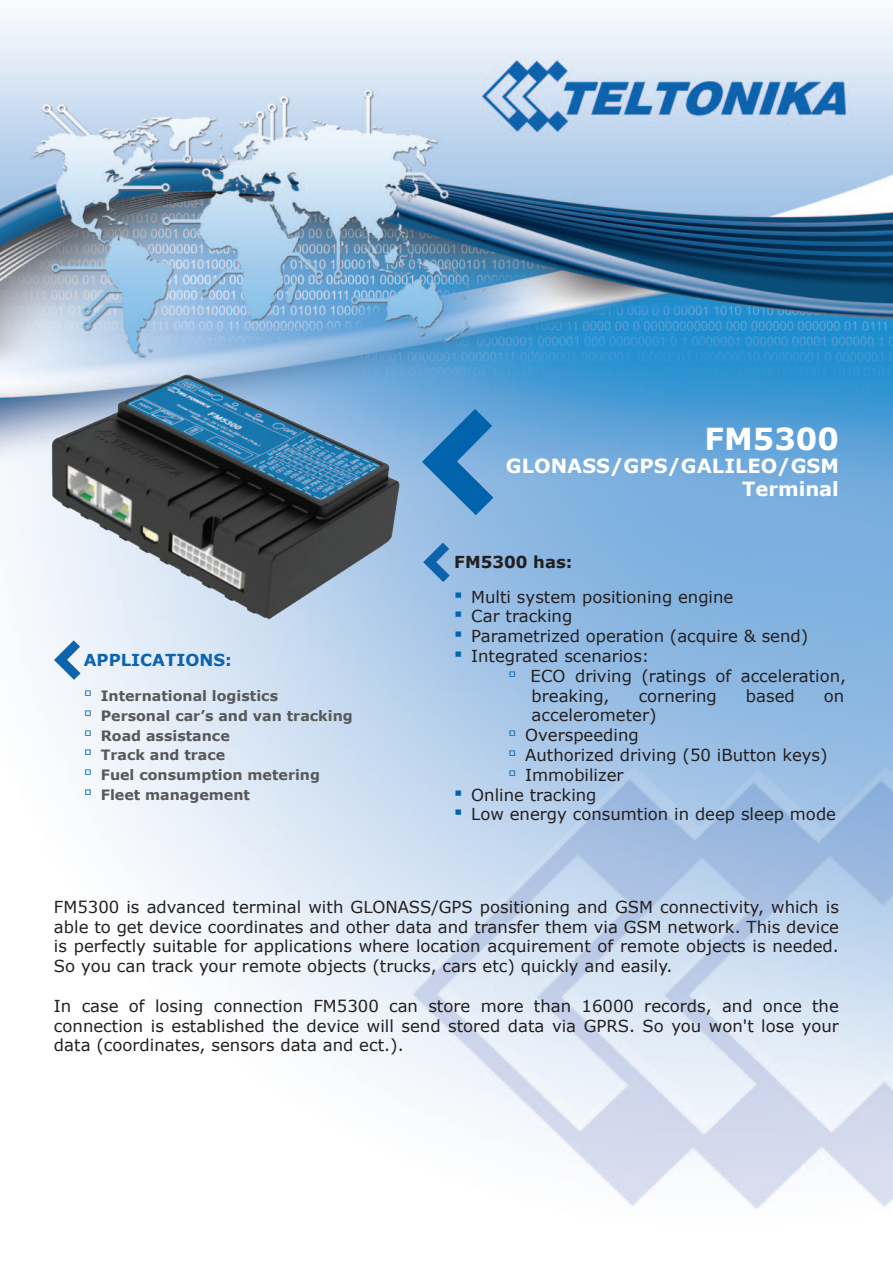
<style>
.page{position:relative;width:893px;height:1263px;background:#fff}
.page>*{position:absolute;margin:0;border:0;box-sizing:border-box;transform-origin:0 0}
.t1{font:700 30.3px "Verdana";color:#fff}
.t2{font:700 19.5px "Verdana";color:#fff}
.t3{font:16.5px/19.8px "Verdana";color:#231f20;text-align:justify}
.t4{font:700 16.5px "Verdana";color:#0e63ad}
.t5{font:700 16.5px "Verdana";color:#231f20}
.t6{font:700 14.25px "Verdana";color:#57585a}
.s1{font-weight:400;font-size:24px;color:#0063ac}
.s2{font-size:24px;color:#0063ac}
</style>
<div class="page">
<img style="left:0;top:17px;width:893px;height:1192px">
<svg style="left:423px;top:542px;width:27px;height:40px"></svg>
<svg style="left:422px;top:409px;width:71px;height:106px;background:#4e92ca"></svg>
<img style="left:37px;top:350px;width:385px;height:291px">
<svg style="left:54px;top:640px;width:27px;height:40px"></svg>
<p class="t4" style="left:84px;top:648px;width:149px">APPLICATIONS:</p>
<p class="t6" style="left:84px;top:686px;width:196px"><span class="s1">▫</span> International logistics</p>
<p class="t6" style="left:84px;top:705px;width:270px"><span class="s1">▫</span> Personal car’s and van tracking</p>
<p class="t6" style="left:84px;top:725px;width:147px"><span class="s1">▫</span> Road assistance</p>
<p class="t6" style="left:84px;top:745px;width:143px"><span class="s1">▫</span> Track and trace</p>
<p class="t6" style="left:84px;top:765px;width:238px"><span class="s1">▫</span> Fuel consumption metering</p>
<p class="t6" style="left:84px;top:785px;width:168px"><span class="s1">▫</span> Fleet management</p>
<p class="t1" style="left:704px;top:417px;width:136px">FM5300</p>
<p class="t2" style="left:506px;top:452px;width:334px">GLONASS/GPS/GALILEO/GSM</p>
<p class="t2" style="left:742px;top:475px;width:98px">Terminal</p>
<p class="t5" style="left:454px;top:550px;width:120px">FM5300 has:</p>
<p class="t3" style="left:454px;top:586px;width:281px"><span class="s2">▪</span> Multi system positioning engine</p>
<p class="t3" style="left:454px;top:606px;width:119px"><span class="s2">▪</span> Car tracking</p>
<p class="t3" style="left:454px;top:626px;width:355px"><span class="s2">▪</span> Parametrized operation (acquire &amp; send)</p>
<p class="t3" style="left:454px;top:646px;width:197px"><span class="s2">▪</span> Integrated scenarios:</p>
<p class="t3" style="left:508px;top:666px;width:339px"><span class="s2">▫</span> ECO driving (ratings of acceleration,</p>
<p class="t3" style="left:532px;top:685px;width:80px">breaking,</p>
<p class="t3" style="left:639px;top:685px;width:80px">cornering</p>
<p class="t3" style="left:746px;top:685px;width:50px">based</p>
<p class="t3" style="left:824px;top:685px;width:22px">on</p>
<p class="t3" style="left:532px;top:705px;width:127px">accelerometer)</p>
<p class="t3" style="left:508px;top:725px;width:132px"><span class="s2">▫</span> Overspeeding</p>
<p class="t3" style="left:508px;top:745px;width:321px"><span class="s2">▫</span> Authorized driving (50 iButton keys)</p>
<p class="t3" style="left:508px;top:765px;width:117px"><span class="s2">▫</span> Immobilizer</p>
<p class="t3" style="left:454px;top:784px;width:144px"><span class="s2">▪</span> Online tracking</p>
<p class="t3" style="left:454px;top:804px;width:383px"><span class="s2">▪</span> Low energy consumtion in deep sleep mode</p>
<p class="t3" style="left:54px;top:897px;width:786px">FM5300 is advanced terminal with GLONASS/GPS positioning and GSM connectivity, which is able to get device coordinates and other data and transfer them via GSM network. This device is perfectly suitable for applications where location acquirement of remote objects is needed.<br>So you can track your remote objects (trucks, cars etc) quickly and easily.</p>
<p class="t3" style="left:54px;top:996px;width:786px">In case of losing connection FM5300 can store more than 16000 records, and once the connection is established the device will send stored data via GPRS. So you won't lose your data (coordinates, sensors data and ect.).</p>
</div>
